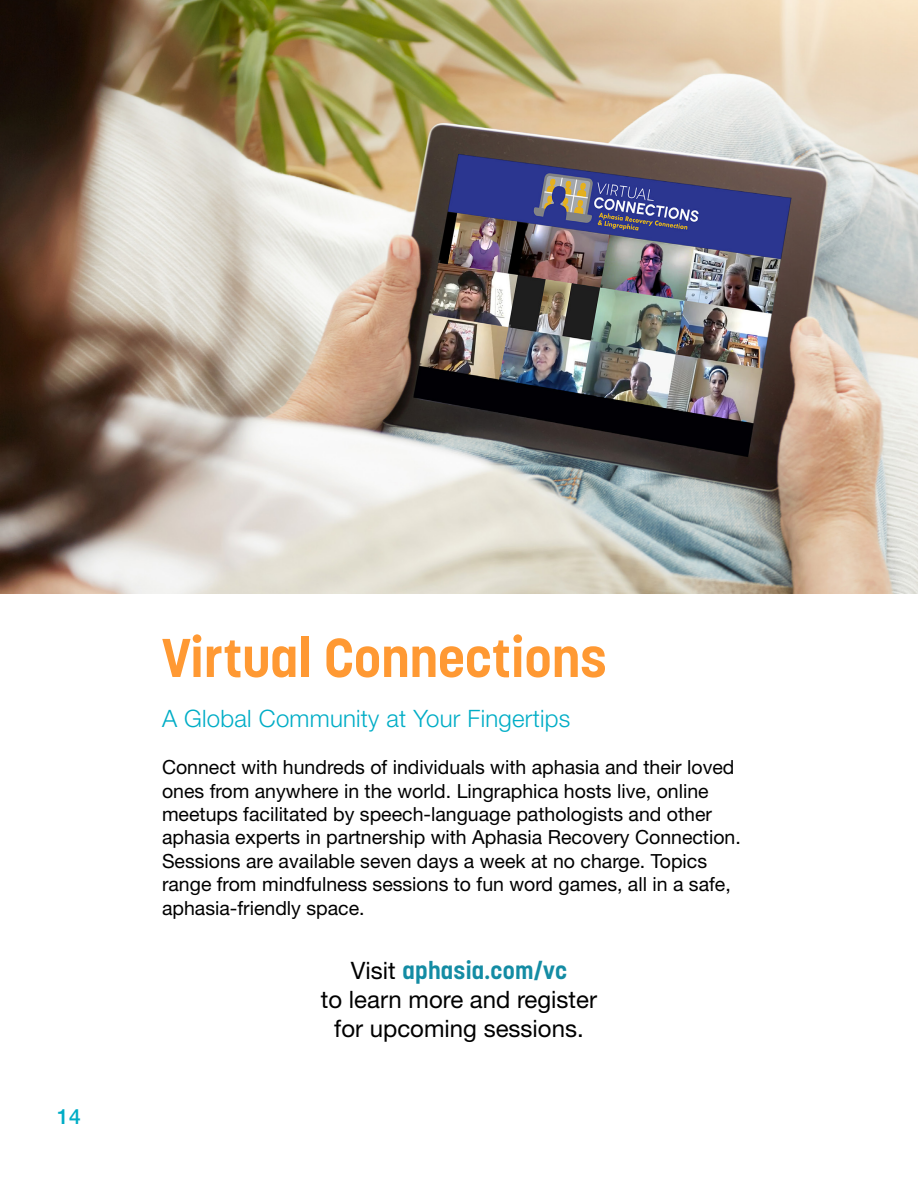
<style>
.page{position:relative;width:918px;height:1188px;background:#fff}
.page>*{position:absolute;margin:0;border:0;box-sizing:border-box;transform-origin:0 0}
.t1{font:700 54px "Korolev";color:#f93}
.t2{font:24px "Helvetica Neue LT Std";color:#000}
.Neue_LT_Std_Roman{font:300 24px "Helvetica Neue LT Std";letter-spacing:.01em;color:#00adc6}
.t3{font:700 24px "Korolev";letter-spacing:.01em;color:#148ca4}
.t4{font:500 21px "Helvetica Neue";color:#00adc6}
.Neue_LT_Std_Roman-2{font:19.5px/23.4px "Helvetica Neue LT Std";color:#000}
.s1{font-family:"Helvetica Neue LT Std";font-weight:400;color:#000}
</style>
<div class="page">
<img style="left:0;top:0;width:918px;height:594px">
<p class="t4" style="left:57px;top:1100px;width:25px">14</p>
<p class="t1" style="left:162px;top:624px;width:446px">Virtual Connections</p>
<p class="Neue_LT_Std_Roman" style="left:162px;top:704px;width:410px">A Global Community at Your Fingertips</p>
<p class="Neue_LT_Std_Roman-2" style="left:162px;top:755px;width:580px">Connect with hundreds of individuals with aphasia and their loved ones from anywhere in the world. Lingraphica hosts live, online meetups facilitated by speech-language pathologists and other aphasia experts in partnership with Aphasia Recovery Connection.<br>Sessions are available seven days a week at no charge. Topics range from mindfulness sessions to fun word games, all in a safe, aphasia-friendly space.</p>
<p class="t3" style="left:351px;top:956px;width:218px"><span class="s1">Visit</span> aphasia.com/vc</p>
<p class="t2" style="left:321px;top:985px;width:278px">to learn more and register</p>
<p class="t2" style="left:334px;top:1014px;width:251px">for upcoming sessions.</p>
</div>
